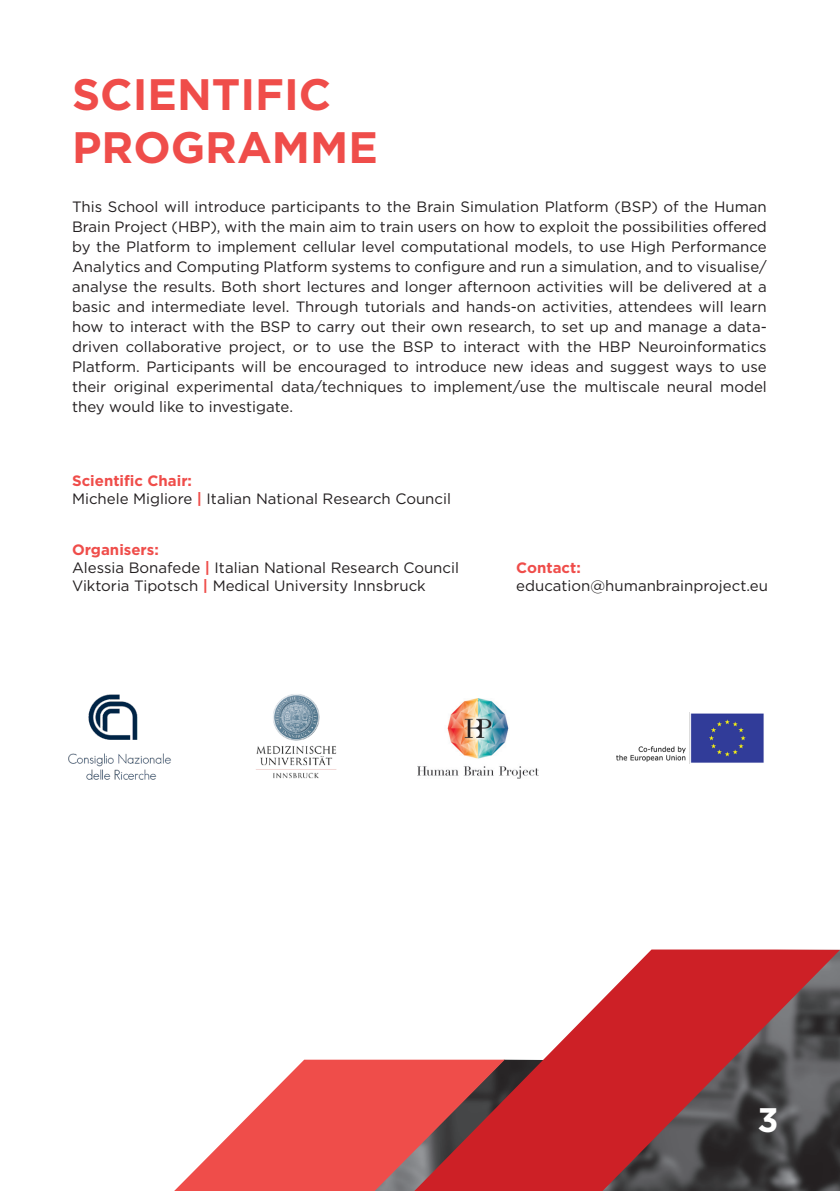
<style>
.page{position:relative;width:840px;height:1191px;background:#fff}
.page>*{position:absolute;margin:0;border:0;box-sizing:border-box;transform-origin:0 0}
.t1{font:700 44px "Gotham";color:#ef4d4a}
.t2{font:700 34px "Gotham";color:#fff}
.t3{font:15px/20px "Gotham";color:#231f20;text-align:justify}
.t4{font:700 15px "Gotham";color:#ef4d4a}
.s1{font-weight:700;color:#ef4d4a}
</style>
<div class="page">
<img style="left:616px;top:713px;width:148px;height:51px">
<img style="left:256px;top:694px;width:81px;height:85px">
<svg style="left:174px;top:1059px;width:240px;height:132px;fill:#ef4d4a"></svg>
<svg style="left:414px;top:949px;width:425px;height:242px"></svg>
<img style="left:68px;top:694px;width:103px;height:86px">
<img style="left:417px;top:698px;width:121px;height:80px">
<p class="t1" style="left:72px;top:66px;width:261px">SCIENTIFIC</p>
<p class="t1" style="left:72px;top:118px;width:307px">PROGRAMME</p>
<p class="t3" style="left:72px;top:196px;width:696px">This School will introduce participants to the Brain Simulation Platform (BSP) of the Human Brain Project (HBP), with the main aim to train users on how to exploit the possibilities offered by the Platform to implement cellular level computational models, to use High Performance Analytics and Computing Platform systems to configure and run a simulation, and to visualise/ analyse the results. Both short lectures and longer afternoon activities will be delivered at a basic and intermediate level. Through tutorials and hands-on activities, attendees will learn how to interact with the BSP to carry out their own research, to set up and manage a data&shy;driven collaborative project, or to use the BSP to interact with the HBP Neuroinformatics Platform. Participants will be encouraged to introduce new ideas and suggest ways to use their original experimental data/techniques to implement/use the multiscale neural model they would like to investigate.</p>
<p class="t4" style="left:72px;top:470px;width:121px">Scientific Chair:</p>
<p class="t3" style="left:72px;top:488px;width:380px">Michele Migliore <span class="s1">|</span> Italian National Research Council</p>
<p class="t4" style="left:72px;top:540px;width:88px">Organisers:</p>
<p class="t3" style="left:72px;top:557px;width:388px">Alessia Bonafede <span class="s1">|</span> Italian National Research Council</p>
<p class="t3" style="left:72px;top:575px;width:355px">Viktoria Tipotsch <span class="s1">|</span> Medical University Innsbruck</p>
<p class="t4" style="left:516px;top:558px;width:66px">Contact:</p>
<p class="t3" style="left:516px;top:575px;width:253px">education@humanbrainproject.eu</p>
<p class="t2" style="left:757px;top:1097px;width:23px">3</p>
</div>
